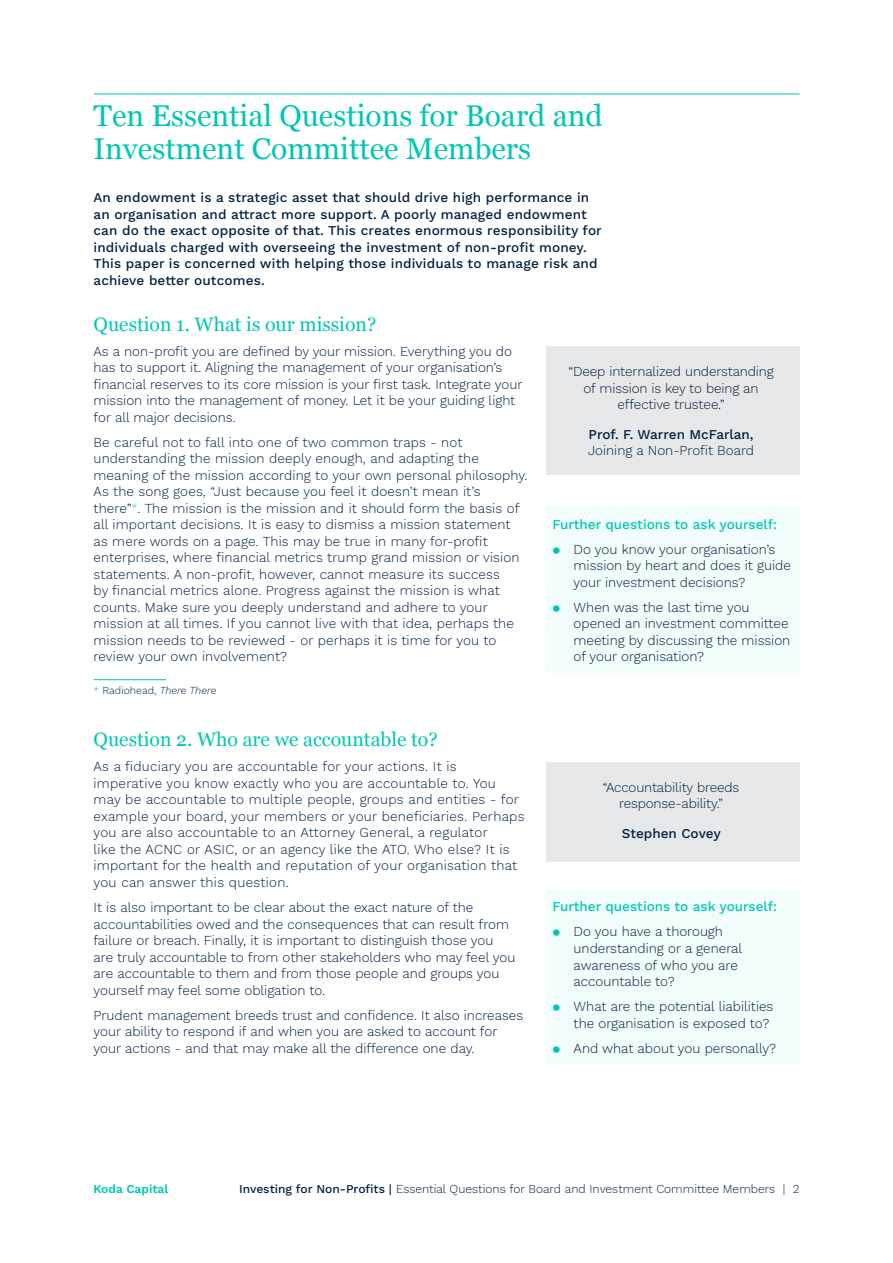
<style>
.page{position:relative;width:893px;height:1263px;background:#fff}
.page>*{position:absolute;margin:0;border:0;box-sizing:border-box;transform-origin:0 0}
.SECTION_HEADING{font:30px/33px "Georgia";color:#00c7b5}
.H2_green{font:19.5px "Georgia";color:#00c7b5}
.KODA_BODY_COPY{font:300 13.5px/16.5px "Work Sans";color:#001f41}
.KODA_BODY_COPY-2{font:300 13.5px/16.5px "Work Sans";letter-spacing:.02em;color:#001f41}
.KODA_BODY_COPY-3{font:500 13.5px/16.5px "Work Sans";letter-spacing:.01em;color:#001f41}
.t1{font:500 13.5px "Work Sans";color:#00c7b5}
.t2{font:300 12px "Work Sans";color:#001f41}
.t3{font:600 12px "Work Sans";color:#00c7b5}
.DISCLAIMER{font:300 10.5px "Work Sans";color:#001f41}
.s1{font-size:10.5px;color:#00c7b5}
.s2{font-weight:500}
.s3{color:#00c7b5}
.s4{font-style:italic}
</style>
<div class="page">
<div style="left:546px;top:506px;width:253px;height:167px;background:#f2fcfb"></div>
<div style="left:546px;top:890px;width:253px;height:174px;background:#f2fcfb"></div>
<hr style="left:94px;top:94px;width:705px;height:1px;background:#00c7b5">
<div style="left:546px;top:347px;width:253px;height:128px;background:#e6e7e8"></div>
<div style="left:546px;top:762px;width:253px;height:100px;background:#e6e7e8"></div>
<hr style="left:94px;top:679px;width:72px;height:1px;background:#00c7b5">
<p class="SECTION_HEADING" style="left:94px;top:98px;width:511px">Ten Essential Questions for Board and<br>Investment Committee Members</p>
<p class="KODA_BODY_COPY-3" style="left:94px;top:190px;width:510px">An endowment is a strategic asset that should drive high performance in an organisation and attract more support. A poorly managed endowment can do the exact opposite of that. This creates enormous responsibility for individuals charged with overseeing the investment of non-profit money.<br>This paper is concerned with helping those individuals to manage risk and achieve better outcomes.</p>
<p class="H2_green" style="left:94px;top:310px;width:284px">Question 1. What is our mission?</p>
<p class="KODA_BODY_COPY" style="left:94px;top:342px;width:430px">As a non-profit you are defined by your mission. Everything you do has to support it. Aligning the management of your organisation’s financial reserves to its core mission is your first task. Integrate your mission into the management of money. Let it be your guiding light for all major decisions.</p>
<p class="KODA_BODY_COPY" style="left:94px;top:433px;width:435px">Be careful not to fall into one of two common traps - not understanding the mission deeply enough, and adapting the meaning of the mission according to your own personal philosophy.<br>As the song goes, “Just because you feel it doesn’t mean it’s there”<span class="s1">*</span>. The mission is the mission and it should form the basis of all important decisions. It is easy to dismiss a mission statement as mere words on a page. This may be true in many for-profit enterprises, where financial metrics trump grand mission or vision statements. A non-profit, however, cannot measure its success<br>by financial metrics alone. Progress against the mission is what counts. Make sure you deeply understand and adhere to your mission at all times. If you cannot live with that idea, perhaps the mission needs to be reviewed - or perhaps it is time for you to review your own involvement?</p>
<p class="KODA_BODY_COPY" style="left:568px;top:363px;width:207px;text-align:center">“Deep internalized understanding of mission is key to being an effective trustee.”</p>
<p class="KODA_BODY_COPY" style="left:588px;top:425px;width:167px"><span class="s2">Prof. F. Warren McFarlan,<br></span>Joining a Non-Profit Board</p>
<h4 class="t1" style="left:552px;top:516px;width:226px">Further questions to ask yourself:</h4>
<p class="KODA_BODY_COPY" style="left:574px;top:540px;width:219px;text-indent:-21px"><span class="s3">⚫</span> Do you know your organisation’s mission by heart and does it guide your investment decisions?</p>
<p class="KODA_BODY_COPY" style="left:574px;top:598px;width:218px;text-indent:-21px"><span class="s3">⚫</span> When was the last time you opened an investment committee meeting by discussing the mission of your organisation?</p>
<p class="DISCLAIMER" style="left:94px;top:682px;width:124px"><span class="s3">*</span> Radiohead, <span class="s4">There There</span></p>
<p class="H2_green" style="left:94px;top:725px;width:346px">Question 2. Who are we accountable to?</p>
<p class="KODA_BODY_COPY-2" style="left:94px;top:758px;width:432px">As a fiduciary you are accountable for your actions. It is imperative you know exactly who you are accountable to. You may be accountable to multiple people, groups and entities - for example your board, your members or your beneficiaries. Perhaps you are also accountable to an Attorney General, a regulator<br>like the ACNC or ASIC, or an agency like the ATO. Who else? It is important for the health and reputation of your organisation that you can answer this question.</p>
<p class="KODA_BODY_COPY" style="left:94px;top:898px;width:423px">It is also important to be clear about the exact nature of the accountabilities owed and the consequences that can result from failure or breach. Finally, it is important to distinguish those you are truly accountable to from other stakeholders who may feel you are accountable to them and from those people and groups you yourself may feel some obligation to.</p>
<p class="KODA_BODY_COPY" style="left:94px;top:1006px;width:431px">Prudent management breeds trust and confidence. It also increases your ability to respond if and when you are asked to account for your actions - and that may make all the difference one day.</p>
<p class="KODA_BODY_COPY" style="left:603px;top:778px;width:138px;text-align:center">“Accountability breeds response-ability.”</p>
<p class="KODA_BODY_COPY-3" style="left:622px;top:825px;width:101px">Stephen Covey</p>
<h4 class="t1" style="left:552px;top:899px;width:226px">Further questions to ask yourself:</h4>
<p class="KODA_BODY_COPY" style="left:574px;top:923px;width:170px;text-indent:-21px"><span class="s3">⚫</span> Do you have a thorough understanding or a general awareness of who you are accountable to?</p>
<p class="KODA_BODY_COPY" style="left:574px;top:997px;width:201px;text-indent:-21px"><span class="s3">⚫</span> What are the potential liabilities the organisation is exposed to?</p>
<p class="KODA_BODY_COPY" style="left:552px;top:1039px;width:225px"><span class="s3">⚫</span> And what about you personally?</p>
<p class="t3" style="left:94px;top:1182px;width:76px">Koda Capital</p>
<p class="t2" style="left:239px;top:1180px;width:562px"><span class="s2">Investing for Non-Profits |</span> Essential Questions for Board and Investment Committee Members | 2</p>
</div>
